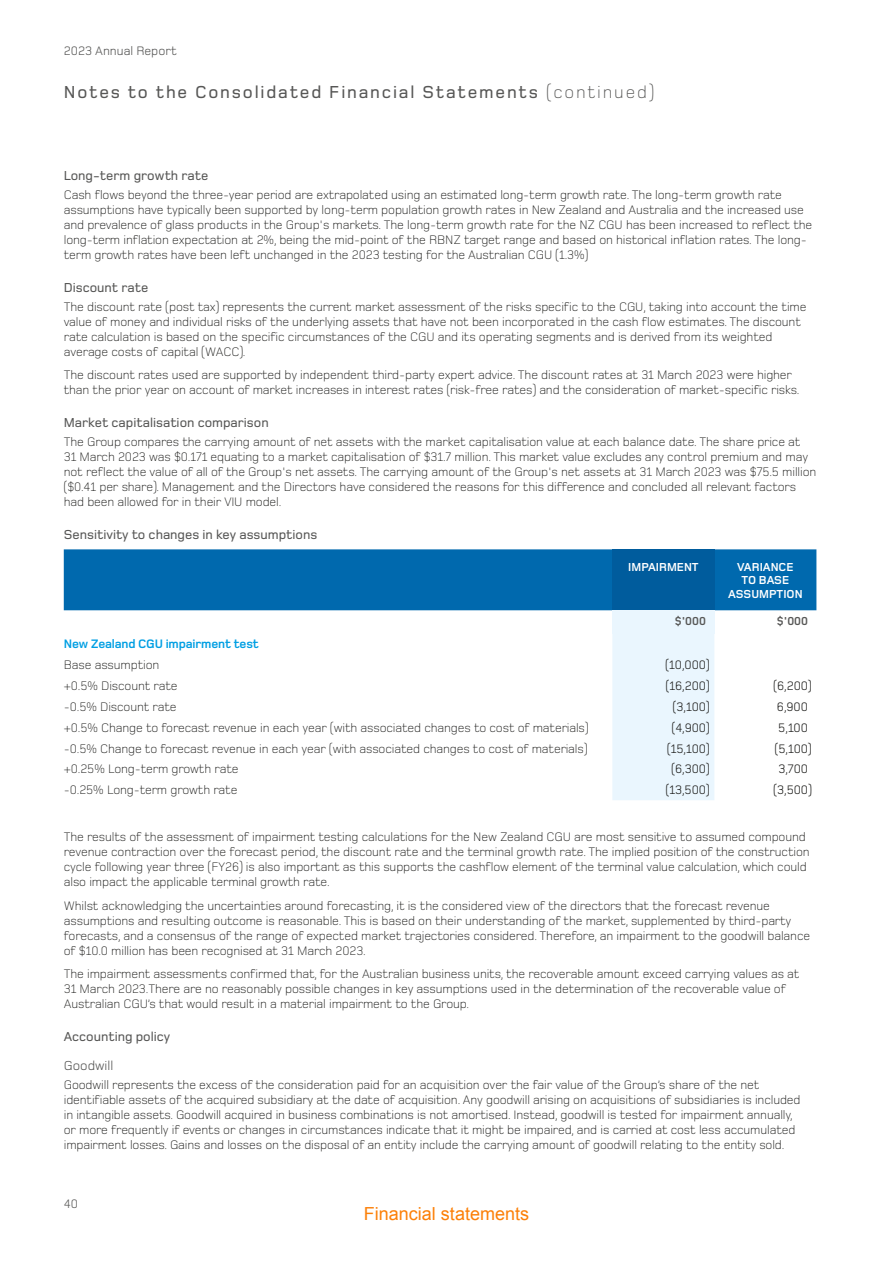
<style>
.page{position:relative;width:893px;height:1263px;background:#fff}
.page>*{position:absolute;margin:0;border:0;box-sizing:border-box;transform-origin:0 0}
.t1{font:500 18px "Foundry Monoline OT3";letter-spacing:.1em;color:#575756}
.t2{font:18px "Arial";color:#fc8008}
.t3{font:500 13.5px "Foundry Monoline OT3";color:#575756}
.t4{font:13.5px "Foundry Monoline OT3";color:#575756}
.t5{font:300 12.75px/15px "Foundry Monoline OT3";letter-spacing:-.01em;color:#1d1d1b}
.t6{font:12.75px "Foundry Monoline OT3";letter-spacing:-.01em;color:#1d1d1b}
.t7{font:700 12.75px "Foundry Monoline OT3";letter-spacing:-.01em;color:#009fe3}
.t8{font:12.75px "Foundry Monoline OT3";color:#575756}
.t9{font:700 12px/13.5px "Foundry Monoline OT3";color:#fff;text-align:center}
.t10{font:700 12px "Foundry Monoline OT3";color:#575756}
.s1{font-weight:300}
</style>
<div class="page">
<div style="left:64px;top:549px;width:752px;height:61px;background:#0069ae"></div>
<div style="left:612px;top:549px;width:102px;height:61px;background:#005c9d"></div>
<div style="left:612px;top:610px;width:102px;height:24px;background:#eaf6fe"></div>
<div style="left:612px;top:634px;width:102px;height:166px;background:#eaf6fe"></div>
<p class="t8" style="left:64px;top:42px;width:115px">2023 Annual Report</p>
<h1 class="t1" style="left:64px;top:79px;width:592px">Notes to the Consolidated Financial Statements <span class="s1">(continued)</span></h1>
<p class="t3" style="left:64px;top:166px;width:146px">Long-term growth rate</p>
<p class="t5" style="left:64px;top:186px;width:750px">Cash flows beyond the three-year period are extrapolated using an estimated long-term growth rate. The long-term growth rate assumptions have typically been supported by long-term population growth rates in New Zealand and Australia and the increased use and prevalence of glass products in the Group's markets. The long-term growth rate for the NZ CGU has been increased to reflect the long-term inflation expectation at 2%, being the mid-point of the RBNZ target range and based on historical inflation rates. The long&shy;term growth rates have been left unchanged in the 2023 testing for the Australian CGU (1.3%)</p>
<p class="t3" style="left:64px;top:278px;width:86px">Discount rate</p>
<p class="t5" style="left:64px;top:298px;width:744px">The discount rate (post tax) represents the current market assessment of the risks specific to the CGU, taking into account the time value of money and individual risks of the underlying assets that have not been incorporated in the cash flow estimates. The discount rate calculation is based on the specific circumstances of the CGU and its operating segments and is derived from its weighted average costs of capital (WACC).</p>
<p class="t5" style="left:64px;top:367px;width:737px">The discount rates used are supported by independent third-party expert advice. The discount rates at 31 March 2023 were higher than the prior year on account of market increases in interest rates (risk-free rates) and the consideration of market-specific risks.</p>
<p class="t3" style="left:64px;top:413px;width:206px">Market capitalisation comparison</p>
<p class="t5" style="left:64px;top:434px;width:754px">The Group compares the carrying amount of net assets with the market capitalisation value at each balance date. The share price at<br>31 March 2023 was $0.171 equating to a market capitalisation of $31.7 million. This market value excludes any control premium and may not reflect the value of all of the Group's net assets. The carrying amount of the Group's net assets at 31 March 2023 was $75.5 million ($0.41 per share). Management and the Directors have considered the reasons for this difference and concluded all relevant factors had been allowed for in their VIU model.</p>
<p class="t3" style="left:64px;top:525px;width:255px">Sensitivity to changes in key assumptions</p>
<p class="t9" style="left:628px;top:559px;width:72px">IMPAIRMENT</p>
<p class="t9" style="left:728px;top:559px;width:76px">VARIANCE<br>TO BASE<br>ASSUMPTION</p>
<p class="t10" style="left:675px;top:613px;width:33px">$'000</p>
<p class="t10" style="left:777px;top:613px;width:33px">$'000</p>
<p class="t7" style="left:64px;top:635px;width:197px">New Zealand CGU impairment test</p>
<p class="t5" style="left:64px;top:656px;width:97px">Base assumption</p>
<p class="t6" style="left:666px;top:656px;width:46px">(10,000)</p>
<p class="t5" style="left:64px;top:677px;width:115px">+0.5% Discount rate</p>
<p class="t6" style="left:666px;top:677px;width:45px">(16,200)</p>
<p class="t6" style="left:773px;top:677px;width:40px">(6,200)</p>
<p class="t5" style="left:64px;top:698px;width:114px">-0.5% Discount rate</p>
<p class="t6" style="left:673px;top:698px;width:38px">(3,100)</p>
<p class="t6" style="left:777px;top:698px;width:32px">6,900</p>
<p class="t5" style="left:64px;top:719px;width:526px">+0.5% Change to forecast revenue in each year (with associated changes to cost of materials)</p>
<p class="t6" style="left:672px;top:719px;width:39px">(4,900)</p>
<p class="t6" style="left:778px;top:719px;width:31px">5,100</p>
<p class="t5" style="left:64px;top:740px;width:525px">-0.5% Change to forecast revenue in each year (with associated changes to cost of materials)</p>
<p class="t6" style="left:667px;top:739px;width:44px">(15,100)</p>
<p class="t6" style="left:775px;top:739px;width:38px">(5,100)</p>
<p class="t5" style="left:64px;top:761px;width:176px">+0.25% Long-term growth rate</p>
<p class="t6" style="left:671px;top:760px;width:40px">(6,300)</p>
<p class="t6" style="left:778px;top:760px;width:31px">3,700</p>
<p class="t5" style="left:64px;top:781px;width:175px">-0.25% Long-term growth rate</p>
<p class="t6" style="left:666px;top:781px;width:45px">(13,500)</p>
<p class="t6" style="left:773px;top:781px;width:40px">(3,500)</p>
<p class="t5" style="left:64px;top:828px;width:747px">The results of the assessment of impairment testing calculations for the New Zealand CGU are most sensitive to assumed compound revenue contraction over the forecast period, the discount rate and the terminal growth rate. The implied position of the construction cycle following year three (FY26) is also important as this supports the cashflow element of the terminal value calculation, which could also impact the applicable terminal growth rate.</p>
<p class="t5" style="left:64px;top:897px;width:748px">Whilst acknowledging the uncertainties around forecasting, it is the considered view of the directors that the forecast revenue assumptions and resulting outcome is reasonable. This is based on their understanding of the market, supplemented by third-party forecasts, and a consensus of the range of expected market trajectories considered. Therefore, an impairment to the goodwill balance of $10.0 million has been recognised at 31 March 2023.</p>
<p class="t5" style="left:64px;top:965px;width:737px">The impairment assessments confirmed that, for the Australian business units, the recoverable amount exceed carrying values as at<br>31 March 2023.There are no reasonably possible changes in key assumptions used in the determination of the recoverable value of<br>Australian CGU’s that would result in a material impairment to the Group.</p>
<p class="t3" style="left:64px;top:1027px;width:108px">Accounting policy</p>
<p class="t4" style="left:64px;top:1056px;width:51px">Goodwill</p>
<p class="t5" style="left:64px;top:1076px;width:738px">Goodwill represents the excess of the consideration paid for an acquisition over the fair value of the Group’s share of the net identifiable assets of the acquired subsidiary at the date of acquisition. Any goodwill arising on acquisitions of subsidiaries is included in intangible assets. Goodwill acquired in business combinations is not amortised. Instead, goodwill is tested for impairment annually, or more frequently if events or changes in circumstances indicate that it might be impaired, and is carried at cost less accumulated impairment losses. Gains and losses on the disposal of an entity include the carrying amount of goodwill relating to the entity sold.</p>
<p class="t8" style="left:64px;top:1195px;width:16px">40</p>
<h1 class="t2" style="left:364px;top:1201px;width:167px">Financial statements</h1>
</div>
